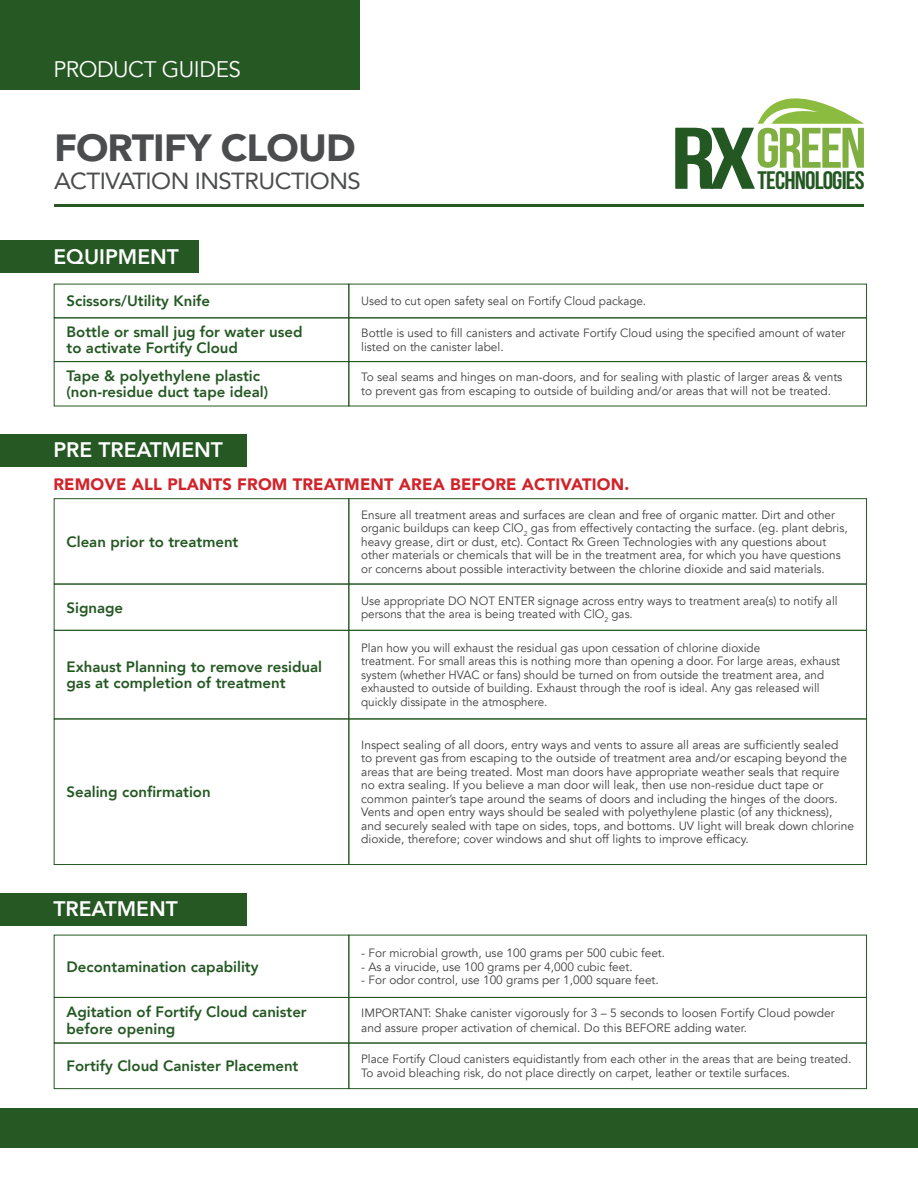
<style>
.page{position:relative;width:918px;height:1188px;background:#fff}
.page>*{position:absolute;margin:0;border:0;box-sizing:border-box;transform-origin:0 0}
.t1{font:700 57px "Bebas Neue";color:#7faf40;scale:1.08 1}
.t2{font:900 37.8px "Avenir";letter-spacing:-.025em;color:#4b4c4d}
.t3{font:700 25.35px "Bebas Neue";letter-spacing:-.035em;color:#245823;scale:1.04 1}
.t4{font:23.25px "Avenir";letter-spacing:-.025em;color:#4b4c4d}
.t5{font:22.5px "Avenir";letter-spacing:-.02em;color:#fff}
.t6{font:800 21px "Avenir";color:#fff}
.t7{font:900 16.5px "Avenir";letter-spacing:.01em;color:#d1232a}
.MSRP{font:800 15px/16.5px "Avenir";color:#245823}
.MSRP-2{font:12px/13.5px "Avenir";color:#413f41}
.s1{font-size:87.3px;color:#245823}
.s2{font-size:55.95px}
</style>
<div class="page">
<hr style="left:54px;top:204px;width:810px;height:3px;background:#255823">
<svg style="left:758px;top:98px;width:106px;height:26px"></svg>
<div style="left:0;top:0;width:360px;height:90px;background:#255823"></div>
<div style="left:0;top:1109px;width:918px;height:39px;background:#255823"></div>
<div style="left:0;top:241px;width:198px;height:32px;background:#255823"></div>
<div style="left:0;top:434px;width:247px;height:32px;background:#255823"></div>
<div style="left:0;top:893px;width:247px;height:32px;background:#255823"></div>
<div style="left:54px;top:498px;width:295px;height:86px;border:1px solid #255823"></div>
<div style="left:54px;top:317px;width:295px;height:45px;border:1px solid #255823"></div>
<div style="left:54px;top:584px;width:295px;height:47px;border:1px solid #255823"></div>
<div style="left:54px;top:997px;width:295px;height:46px;border:1px solid #255823"></div>
<div style="left:54px;top:1043px;width:295px;height:46px;border:1px solid #255823"></div>
<div style="left:54px;top:361px;width:295px;height:45px;border:1px solid #255823"></div>
<div style="left:54px;top:630px;width:295px;height:89px;border:1px solid #255823"></div>
<div style="left:54px;top:719px;width:295px;height:146px;border:1px solid #255823"></div>
<div style="left:348px;top:498px;width:519px;height:86px;border:1px solid #255823"></div>
<div style="left:348px;top:317px;width:519px;height:45px;border:1px solid #255823"></div>
<div style="left:348px;top:584px;width:519px;height:47px;border:1px solid #255823"></div>
<div style="left:348px;top:997px;width:519px;height:46px;border:1px solid #255823"></div>
<div style="left:348px;top:1043px;width:519px;height:46px;border:1px solid #255823"></div>
<div style="left:348px;top:361px;width:519px;height:45px;border:1px solid #255823"></div>
<div style="left:348px;top:630px;width:519px;height:89px;border:1px solid #255823"></div>
<div style="left:348px;top:719px;width:519px;height:146px;border:1px solid #255823"></div>
<p class="t5" style="left:53px;top:56px;width:189px">PRODUCT GUIDES</p>
<p class="t2" style="left:54px;top:115px;width:303px">FORTIFY CLOUD</p>
<p class="t4" style="left:54px;top:162px;width:308px">ACTIVATION INSTRUCTIONS</p>
<p class="t6" style="left:53px;top:240px;width:127px">EQUIPMENT</p>
<p class="MSRP" style="left:67px;top:293px;width:145px">Scissors/Utility Knife</p>
<p class="MSRP-2" style="left:361px;top:295px;width:287px">Used to cut open safety seal on Fortify Cloud package.</p>
<p class="t1" style="left:671px;top:117px;width:183px"><span class="s1">RX</span><span class="s2">G</span>REEN</p>
<p class="t3" style="left:758px;top:166px;width:104px">TECHNOLOGIES</p>
<p class="MSRP" style="left:67px;top:323px;width:238px">Bottle or small jug for water used</p>
<p class="MSRP" style="left:67px;top:340px;width:173px">to activate Fortify Cloud</p>
<p class="MSRP" style="left:67px;top:367px;width:195px">Tape &amp; polyethylene plastic</p>
<p class="MSRP" style="left:67px;top:384px;width:203px">(non-residue duct tape ideal)</p>
<p class="MSRP-2" style="left:361px;top:327px;width:486px">Bottle is used to fill canisters and activate Fortify Cloud using the specified amount of water listed on the canister label.</p>
<p class="MSRP-2" style="left:361px;top:371px;width:483px">To seal seams and hinges on man-doors, and for sealing with plastic of larger areas &amp; vents to prevent gas from escaping to outside of building and/or areas that will not be treated.</p>
<p class="t6" style="left:53px;top:434px;width:171px">PRE TREATMENT</p>
<p class="t7" style="left:53px;top:470px;width:577px">REMOVE ALL PLANTS FROM TREATMENT AREA BEFORE ACTIVATION.</p>
<p class="MSRP" style="left:67px;top:533px;width:173px">Clean prior to treatment</p>
<p class="MSRP" style="left:67px;top:599px;width:58px">Signage</p>
<p class="MSRP" style="left:67px;top:658px;width:257px">Exhaust Planning to remove residual gas at completion of treatment</p>
<p class="MSRP" style="left:67px;top:784px;width:146px">Sealing confirmation</p>
<p class="t6" style="left:53px;top:893px;width:126px">TREATMENT</p>
<p class="MSRP" style="left:67px;top:958px;width:194px">Decontamination capability</p>
<p class="MSRP" style="left:67px;top:1004px;width:242px">Agitation of Fortify Cloud canister</p>
<p class="MSRP" style="left:67px;top:1020px;width:110px">before opening</p>
<p class="MSRP" style="left:67px;top:1058px;width:233px">Fortify Cloud Canister Placement</p>
<p class="MSRP-2" style="left:361px;top:508px;width:488px">Ensure all treatment areas and surfaces are clean and free of organic matter. Dirt and other organic buildups can keep ClO<sub>2</sub> gas from effectively contacting the surface. (eg. plant debris, heavy grease, dirt or dust, etc). Contact Rx Green Technologies with any questions about other materials or chemicals that will be in the treatment area, for which you have questions or concerns about possible interactivity between the chlorine dioxide and said materials.</p>
<p class="MSRP-2" style="left:361px;top:594px;width:478px">Use appropriate DO NOT ENTER signage across entry ways to treatment area(s) to notify all persons that the area is being treated with ClO<sub>2</sub> gas.</p>
<p class="MSRP-2" style="left:361px;top:641px;width:401px">Plan how you will exhaust the residual gas upon cessation of chlorine dioxide</p>
<p class="MSRP-2" style="left:361px;top:655px;width:480px">treatment. For small areas this is nothing more than opening a door. For large areas, exhaust system (whether HVAC or fans) should be turned on from outside the treatment area, and exhausted to outside of building. Exhaust through the roof is ideal. Any gas released will quickly dissipate in the atmosphere.</p>
<p class="MSRP-2" style="left:361px;top:738px;width:494px">Inspect sealing of all doors, entry ways and vents to assure all areas are sufficiently sealed<br>to prevent gas from escaping to the outside of treatment area and/or escaping beyond the areas that are being treated. Most man doors have appropriate weather seals that require no extra sealing. If you believe a man door will leak, then use non-residue duct tape or common painter’s tape around the seams of doors and including the hinges of the doors.<br>Vents and open entry ways should be sealed with polyethylene plastic (of any thickness), and securely sealed with tape on sides, tops, and bottoms. UV light will break down chlorine dioxide, therefore; cover windows and shut off lights to improve efficacy.</p>
<p class="MSRP-2" style="left:361px;top:946px;width:306px">- For microbial growth, use 100 grams per 500 cubic feet.</p>
<p class="MSRP-2" style="left:361px;top:960px;width:273px">- As a virucide, use 100 grams per 4,000 cubic feet.</p>
<p class="MSRP-2" style="left:361px;top:973px;width:299px">- For odor control, use 100 grams per 1,000 square feet.</p>
<p class="MSRP-2" style="left:361px;top:1006px;width:475px;line-height:15px">IMPORTANT: Shake canister vigorously for 3 – 5 seconds to loosen Fortify Cloud powder and assure proper activation of chemical. Do this BEFORE adding water.</p>
<p class="MSRP-2" style="left:361px;top:1053px;width:492px">Place Fortify Cloud canisters equidistantly from each other in the areas that are being treated.<br>To avoid bleaching risk, do not place directly on carpet, leather or textile surfaces.</p>
</div>
